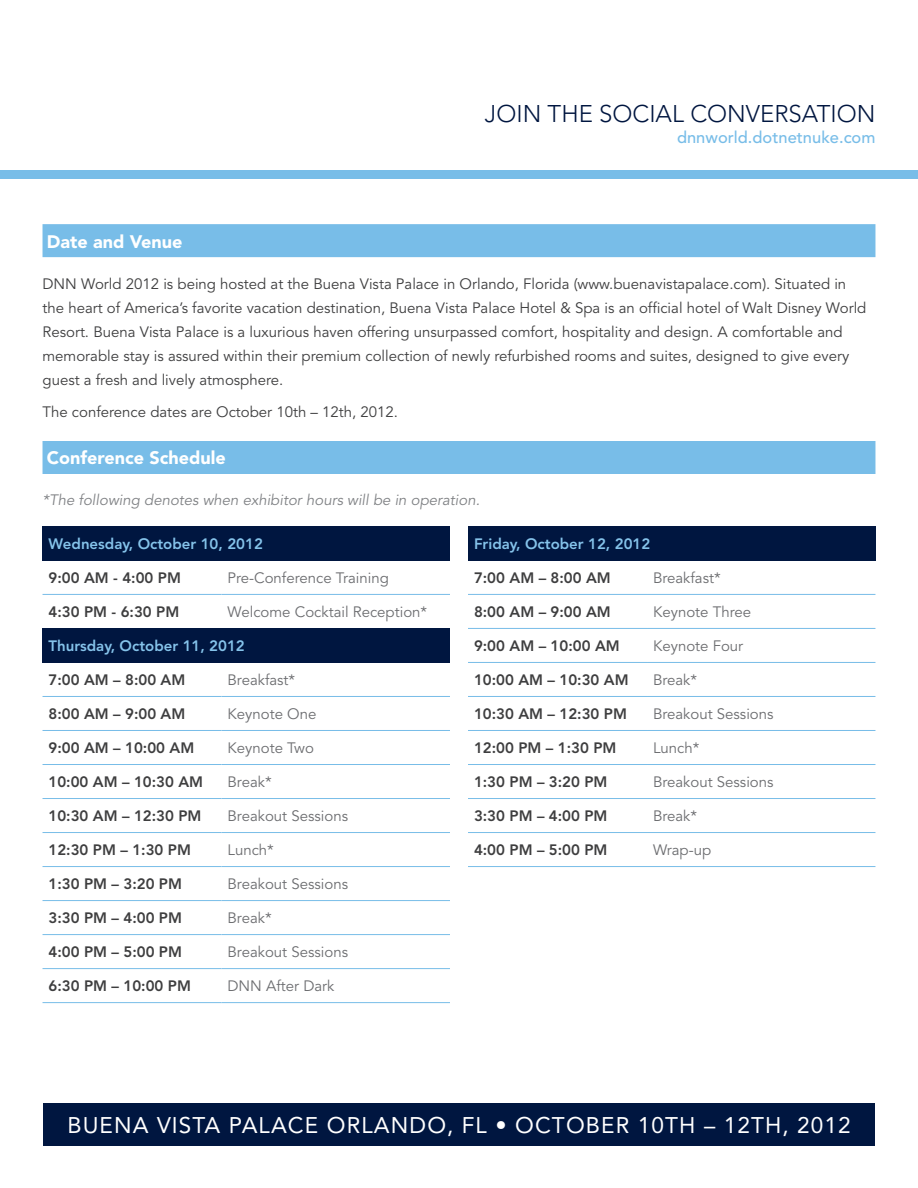
<style>
.page{position:relative;width:918px;height:1188px;background:#fff}
.page>*{position:absolute;margin:0;border:0;box-sizing:border-box;transform-origin:0 0}
.t1{font:300 24px "Avenir";color:#001640}
.t2{font:22.5px "Avenir";letter-spacing:.05em;color:#fff}
.t3{font:900 18px "Avenir";color:#fff}
.t4{font:500 16.5px "Avenir";color:#78bde8}
.t5{font:15px/24px "Avenir";color:#3e3e3f}
.t6{font:800 15px "Avenir";color:#3e3e3f}
.t7{font:15px "Avenir";color:#6c6d70}
.t8{font:800 15px "Avenir";color:#85c3ea}
.t9{font:italic 15px "Avenir";color:#808285}
</style>
<div class="page">
<div style="left:43px;top:1103px;width:832px;height:42px;background:#001640"></div>
<div style="left:0;top:170px;width:918px;height:9px;background:#78bde8"></div>
<div style="left:43px;top:224px;width:832px;height:33px;background:#78bde8"></div>
<div style="left:43px;top:441px;width:832px;height:33px;background:#78bde8"></div>
<div style="left:43px;top:526px;width:407px;height:34px;background:#001640"></div>
<div style="left:43px;top:628px;width:407px;height:34px;background:#001640"></div>
<hr style="left:43px;top:594px;width:179px;height:1px;background:#78bde8">
<hr style="left:222px;top:594px;width:228px;height:1px;background:#78bde8">
<hr style="left:43px;top:696px;width:179px;height:1px;background:#78bde8">
<hr style="left:222px;top:696px;width:228px;height:1px;background:#78bde8">
<hr style="left:43px;top:730px;width:179px;height:1px;background:#78bde8">
<hr style="left:222px;top:730px;width:228px;height:1px;background:#78bde8">
<hr style="left:43px;top:764px;width:179px;height:1px;background:#78bde8">
<hr style="left:222px;top:764px;width:228px;height:1px;background:#78bde8">
<hr style="left:43px;top:798px;width:179px;height:1px;background:#78bde8">
<hr style="left:222px;top:798px;width:228px;height:1px;background:#78bde8">
<hr style="left:43px;top:832px;width:179px;height:1px;background:#78bde8">
<hr style="left:222px;top:832px;width:228px;height:1px;background:#78bde8">
<hr style="left:43px;top:866px;width:179px;height:1px;background:#78bde8">
<hr style="left:222px;top:866px;width:228px;height:1px;background:#78bde8">
<hr style="left:43px;top:900px;width:179px;height:1px;background:#78bde8">
<hr style="left:222px;top:900px;width:228px;height:1px;background:#78bde8">
<hr style="left:43px;top:934px;width:179px;height:1px;background:#78bde8">
<hr style="left:222px;top:934px;width:228px;height:1px;background:#78bde8">
<hr style="left:43px;top:968px;width:179px;height:1px;background:#78bde8">
<hr style="left:222px;top:968px;width:228px;height:1px;background:#78bde8">
<hr style="left:43px;top:1002px;width:179px;height:1px;background:#78bde8">
<hr style="left:222px;top:1002px;width:228px;height:1px;background:#78bde8">
<div style="left:468px;top:526px;width:407px;height:34px;background:#001640"></div>
<hr style="left:468px;top:594px;width:179px;height:1px;background:#78bde8">
<hr style="left:647px;top:594px;width:228px;height:1px;background:#78bde8">
<hr style="left:468px;top:628px;width:179px;height:1px;background:#78bde8">
<hr style="left:647px;top:628px;width:228px;height:1px;background:#78bde8">
<hr style="left:468px;top:662px;width:179px;height:1px;background:#78bde8">
<hr style="left:647px;top:662px;width:228px;height:1px;background:#78bde8">
<hr style="left:468px;top:696px;width:179px;height:1px;background:#78bde8">
<hr style="left:647px;top:696px;width:228px;height:1px;background:#78bde8">
<hr style="left:468px;top:730px;width:179px;height:1px;background:#78bde8">
<hr style="left:647px;top:730px;width:228px;height:1px;background:#78bde8">
<hr style="left:468px;top:764px;width:179px;height:1px;background:#78bde8">
<hr style="left:647px;top:764px;width:228px;height:1px;background:#78bde8">
<hr style="left:468px;top:798px;width:179px;height:1px;background:#78bde8">
<hr style="left:647px;top:798px;width:228px;height:1px;background:#78bde8">
<hr style="left:468px;top:832px;width:179px;height:1px;background:#78bde8">
<hr style="left:647px;top:832px;width:228px;height:1px;background:#78bde8">
<hr style="left:468px;top:866px;width:179px;height:1px;background:#78bde8">
<hr style="left:647px;top:866px;width:228px;height:1px;background:#78bde8">
<h1 class="t1" style="left:485px;top:99px;width:392px">JOIN THE SOCIAL CONVERSATION</h1>
<p class="t4" style="left:677px;top:128px;width:200px">dnnworld.dotnetnuke.com</p>
<p class="t3" style="left:47px;top:230px;width:137px">Date and Venue</p>
<p class="t5" style="left:43px;top:272px;width:825px">DNN World 2012 is being hosted at the Buena Vista Palace in Orlando, Florida (www.buenavistapalace.com). Situated in the heart of America’s favorite vacation destination, Buena Vista Palace Hotel &amp; Spa is an official hotel of Walt Disney World Resort. Buena Vista Palace is a luxurious haven offering unsurpassed comfort, hospitality and design. A comfortable and memorable stay is assured within their premium collection of newly refurbished rooms and suites, designed to give every guest a fresh and lively atmosphere.</p>
<p class="t5" style="left:43px;top:400px;width:357px">The conference dates are October 10th – 12th, 2012.</p>
<p class="t3" style="left:47px;top:447px;width:180px">Conference Schedule</p>
<p class="t9" style="left:43px;top:492px;width:439px">*The following denotes when exhibitor hours will be in operation.</p>
<p class="t8" style="left:49px;top:535px;width:216px">Wednesday, October 10, 2012</p>
<p class="t6" style="left:49px;top:569px;width:134px">9:00 AM - 4:00 PM</p>
<p class="t7" style="left:228px;top:569px;width:163px">Pre-Conference Training</p>
<p class="t6" style="left:49px;top:603px;width:132px">4:30 PM - 6:30 PM</p>
<p class="t7" style="left:228px;top:603px;width:201px">Welcome Cocktail Reception*</p>
<p class="t8" style="left:49px;top:637px;width:198px">Thursday, October 11, 2012</p>
<p class="t6" style="left:49px;top:671px;width:138px">7:00 AM – 8:00 AM</p>
<p class="t7" style="left:228px;top:671px;width:69px">Breakfast*</p>
<p class="t6" style="left:49px;top:705px;width:138px">8:00 AM – 9:00 AM</p>
<p class="t7" style="left:228px;top:705px;width:90px">Keynote One</p>
<p class="t6" style="left:49px;top:739px;width:147px">9:00 AM – 10:00 AM</p>
<p class="t7" style="left:228px;top:739px;width:88px">Keynote Two</p>
<p class="t6" style="left:49px;top:773px;width:156px">10:00 AM – 10:30 AM</p>
<p class="t7" style="left:228px;top:773px;width:46px">Break*</p>
<p class="t6" style="left:49px;top:807px;width:154px">10:30 AM – 12:30 PM</p>
<p class="t7" style="left:228px;top:807px;width:122px">Breakout Sessions</p>
<p class="t6" style="left:49px;top:841px;width:144px">12:30 PM – 1:30 PM</p>
<p class="t7" style="left:228px;top:841px;width:48px">Lunch*</p>
<p class="t6" style="left:49px;top:875px;width:135px">1:30 PM – 3:20 PM</p>
<p class="t7" style="left:228px;top:876px;width:122px">Breakout Sessions</p>
<p class="t6" style="left:49px;top:909px;width:135px">3:30 PM – 4:00 PM</p>
<p class="t7" style="left:228px;top:910px;width:46px">Break*</p>
<p class="t6" style="left:49px;top:943px;width:135px">4:00 PM – 5:00 PM</p>
<p class="t7" style="left:228px;top:944px;width:122px">Breakout Sessions</p>
<p class="t6" style="left:49px;top:977px;width:144px">6:30 PM – 10:00 PM</p>
<p class="t7" style="left:228px;top:978px;width:108px">DNN After Dark</p>
<p class="t8" style="left:474px;top:535px;width:178px">Friday, October 12, 2012</p>
<p class="t6" style="left:474px;top:569px;width:138px">7:00 AM – 8:00 AM</p>
<p class="t7" style="left:653px;top:569px;width:69px">Breakfast*</p>
<p class="t6" style="left:474px;top:603px;width:138px">8:00 AM – 9:00 AM</p>
<p class="t7" style="left:653px;top:603px;width:100px">Keynote Three</p>
<p class="t6" style="left:474px;top:637px;width:147px">9:00 AM – 10:00 AM</p>
<p class="t7" style="left:653px;top:637px;width:92px">Keynote Four</p>
<p class="t6" style="left:474px;top:671px;width:156px">10:00 AM – 10:30 AM</p>
<p class="t7" style="left:653px;top:671px;width:46px">Break*</p>
<p class="t6" style="left:474px;top:705px;width:154px">10:30 AM – 12:30 PM</p>
<p class="t7" style="left:653px;top:705px;width:122px">Breakout Sessions</p>
<p class="t6" style="left:474px;top:739px;width:144px">12:00 PM – 1:30 PM</p>
<p class="t7" style="left:653px;top:739px;width:48px">Lunch*</p>
<p class="t6" style="left:474px;top:773px;width:135px">1:30 PM – 3:20 PM</p>
<p class="t7" style="left:653px;top:773px;width:122px">Breakout Sessions</p>
<p class="t6" style="left:474px;top:807px;width:135px">3:30 PM – 4:00 PM</p>
<p class="t7" style="left:653px;top:807px;width:46px">Break*</p>
<p class="t6" style="left:474px;top:841px;width:135px">4:00 PM – 5:00 PM</p>
<p class="t7" style="left:653px;top:841px;width:60px">Wrap-up</p>
<h2 class="t2" style="left:67px;top:1112px;width:785px">BUENA VISTA PALACE ORLANDO, FL • OCTOBER 10TH – 12TH, 2012</h2>
</div>
